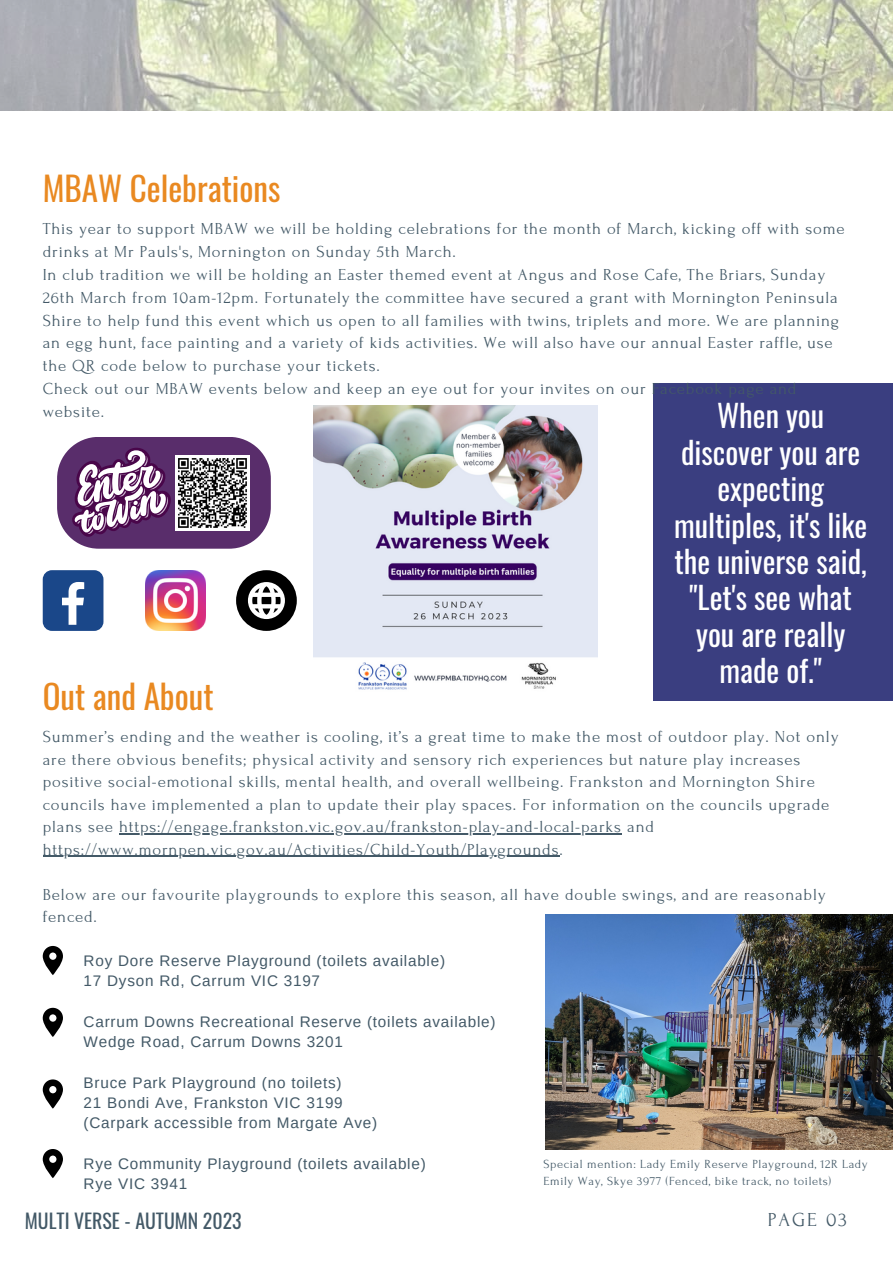
<style>
.page{position:relative;width:893px;height:1264px;background:#fff}
.page>*{position:absolute;margin:0;border:0;box-sizing:border-box;transform-origin:0 0}
.t1{font:33px "Oswald";color:#e98921}
.t2{font:30.45px/36.5px "Oswald";color:#fff;text-align:center}
.t3{font:19.8px "Oswald";color:#435967}
.t4{font:19.8px "Forum";letter-spacing:.1em;color:#435967}
.t5{font:16.8px/22.8px "Forum";letter-spacing:.05em;color:#435967}
.t6{font:15.3px/20.2px "Arimo";letter-spacing:.05em;color:#435967}
.t7{font:12.3px/16.5px "Forum";letter-spacing:.05em;color:#435967}
</style>
<div class="page">
<div style="left:652px;top:383px;width:240px;height:317px;background:#3a3e80"></div>
<img style="left:0;top:0;width:892px;height:111px">
<img style="left:313px;top:405px;width:284px;height:285px">
<div style="left:43px;top:570px;width:60px;height:61px;background:#1a4789;border-radius:9px"></div>
<svg style="left:62px;top:582px;width:22px;height:42px"></svg>
<img style="left:145px;top:570px;width:61px;height:61px">
<svg style="left:236px;top:570px;width:61px;height:61px"></svg>
<img style="left:545px;top:914px;width:347px;height:235px">
<svg style="left:43px;top:945px;width:20px;height:30px"></svg>
<svg style="left:43px;top:1007px;width:20px;height:30px"></svg>
<svg style="left:43px;top:1079px;width:20px;height:29px"></svg>
<svg style="left:43px;top:1149px;width:20px;height:29px"></svg>
<svg style="left:57px;top:437px;width:213px;height:111px"></svg>
<hr style="left:119px;top:833px;width:503px;height:1px;background:#435967">
<hr style="left:43px;top:855px;width:516px;height:2px;background:#435967">
<h1 class="t1" style="left:43px;top:162px;width:239px">MBAW Celebrations</h1>
<p class="t5" style="left:43px;top:218px;width:803px">This year to support MBAW we will be holding celebrations for the month of March, kicking off with some drinks at Mr Pauls's, Mornington on Sunday 5th March.<br>In club tradition we will be holding an Easter themed event at Angus and Rose Cafe, The Briars, Sunday 26th March from 10am-12pm. Fortunately the committee have secured a grant with Mornington Peninsula Shire to help fund this event which us open to all families with twins, triplets and more. We are planning an egg hunt, face painting and a variety of kids activities. We will also have our annual Easter raffle, use the QR code below to purchase your tickets.<br>Check out our MBAW events below and keep an eye out for your invites on our Facebook page and website.</p>
<h2 class="t2" style="left:674px;top:396px;width:195px">When you discover you are expecting multiples, it's like the universe said, "Let's see what you are really made of."</h2>
<h1 class="t1" style="left:43px;top:670px;width:172px">Out and About</h1>
<p class="t5" style="left:43px;top:726px;width:797px">Summer’s ending and the weather is cooling, it’s a great time to make the most of outdoor play. Not only are there obvious benefits; physical activity and sensory rich experiences but nature play increases positive social-emotional skills, mental health, and overall wellbeing. Frankston and Mornington Shire councils have implemented a plan to update their play spaces. For information on the councils upgrade plans see https://engage.frankston.vic.gov.au/frankston-play-and-local-parks and https://www.mornpen.vic.gov.au/Activities/Child-Youth/Playgrounds.</p>
<p class="t5" style="left:43px;top:883px;width:784px">Below are our favourite playgrounds to explore this season, all have double swings, and are reasonably fenced.</p>
<p class="t6" style="left:84px;top:950px;width:363px">Roy Dore Reserve Playground (toilets available)<br>17 Dyson Rd, Carrum VIC 3197</p>
<p class="t6" style="left:84px;top:1011px;width:413px">Carrum Downs Recreational Reserve (toilets available)<br>Wedge Road, Carrum Downs 3201</p>
<p class="t6" style="left:84px;top:1072px;width:295px">Bruce Park Playground (no toilets)<br>21 Bondi Ave, Frankston VIC 3199 (Carpark accessible from Margate Ave)</p>
<p class="t6" style="left:84px;top:1153px;width:344px">Rye Community Playground (toilets available)<br>Rye VIC 3941</p>
<p class="t7" style="left:543px;top:1156px;width:325px">Special mention: Lady Emily Reserve Playground, 12R Lady<br>Emily Way, Skye 3977 (Fenced, bike track, no toilets)</p>
<p class="t3" style="left:25px;top:1205px;width:218px">MULTI VERSE - AUTUMN 2023</p>
<p class="t4" style="left:767px;top:1208px;width:81px">PAGE 03</p>
</div>
